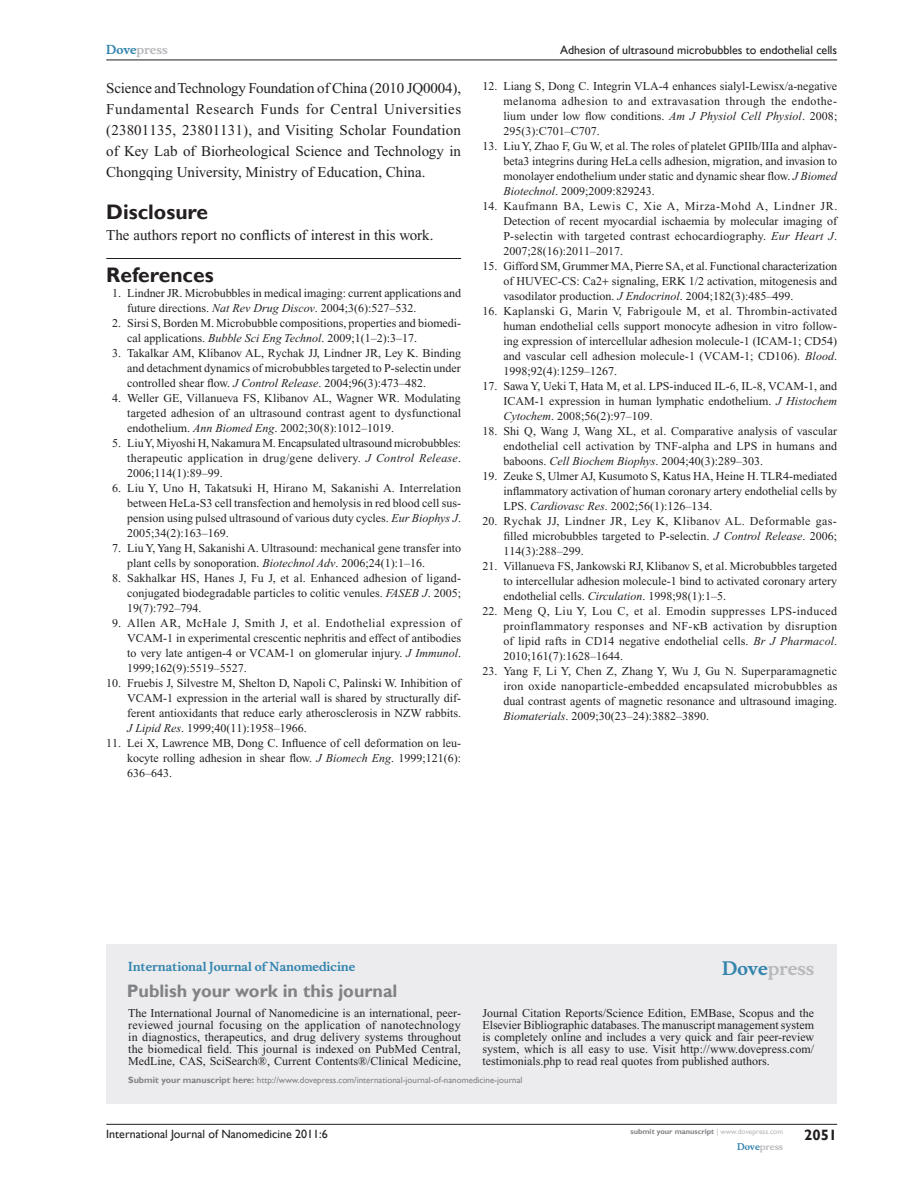
<style>
.page{position:relative;width:918px;height:1188px;background:#fff}
.page>*{position:absolute;margin:0;border:0;box-sizing:border-box;transform-origin:0 0}
.t1{font:700 21px "Gill Sans";color:#231f20}
.t2{font:700 18px "Gill Sans";color:#808285}
.t3{font:700 18px "Musee";color:#b8b9bc}
.t4{font:15px/21px "Times New Roman";color:#231f20;text-align:justify}
.t5{font:700 15px "Gill Sans";color:#231f20}
.t6{font:12px/15px "Times New Roman";color:#231f20;text-align:justify}
.t7{font:12px "Gill Sans";color:#231f20}
.t8{font:700 12px "Musee";color:#3485ae}
.t9{font:700 12px "Musee";color:#b8b9bc}
.t10{font:9px "Gill Sans";color:#808285}
.t11{font:700 9px "Musee";color:#b8b9bc}
.t12{font:700 7.5px "Gill Sans";color:#808285}
.s1{color:#3485ae}
.s2{font-style:italic}
.s3{font-weight:700}
.s4{font-weight:400;color:#b8b9bc}
</style>
<div class="page">
<div style="left:106px;top:944px;width:731px;height:159px;background:#ececee"></div>
<hr style="left:106px;top:1124px;width:731px;height:1px;background:#231f20">
<hr style="left:106px;top:60px;width:731px;height:1px;background:#231f20">
<hr style="left:106px;top:258px;width:355px;height:1px;background:#231f20">
<p class="t9" style="left:106px;top:43px;width:63px"><span class="s1">Dove</span>press</p>
<p class="t4" style="left:106px;top:77px;width:356px">Science and Technology Foundation of China (2010 JQ0004), Fundamental Research Funds for Central Universities (23801135, 23801131), and Visiting Scholar Foundation of Key Lab of Biorheological Science and Technology in Chongqing University, Ministry of Education, China.</p>
<h1 class="t1" style="left:106px;top:199px;width:103px">Disclosure</h1>
<p class="t4" style="left:106px;top:224px;width:329px">The authors report no conflicts of interest in this work.</p>
<h1 class="t1" style="left:106px;top:262px;width:109px">References</h1>
<p class="t6" style="left:127px;top:285px;width:335px;text-indent:-15px">1. Lindner JR. Microbubbles in medical imaging: current applications and future directions. <span class="s2">Nat Rev Drug Discov</span>. 2004;3(6):527–532.</p>
<p class="t6" style="left:127px;top:315px;width:335px;text-indent:-15px">2. Sirsi S, Borden M. Microbubble compositions, properties and biomedi&shy;cal applications. <span class="s2">Bubble Sci Eng Technol</span>. 2009;1(1–2):3–17.</p>
<p class="t6" style="left:127px;top:345px;width:335px;text-indent:-15px">3. Takalkar AM, Klibanov AL, Rychak JJ, Lindner JR, Ley K. Binding and detachment dynamics of microbubbles targeted to P-selectin under controlled shear flow. <span class="s2">J Control Release</span>. 2004;96(3):473–482.</p>
<p class="t6" style="left:127px;top:390px;width:335px;text-indent:-15px">4. Weller GE, Villanueva FS, Klibanov AL, Wagner WR. Modulating targeted adhesion of an ultrasound contrast agent to dysfunctional endothelium. <span class="s2">Ann Biomed Eng</span>. 2002;30(8):1012–1019.</p>
<p class="t6" style="left:127px;top:435px;width:335px;text-indent:-15px">5. Liu Y, Miyoshi H, Nakamura M. Encapsulated ultrasound microbubbles: therapeutic application in drug/gene delivery. <span class="s2">J Control Release</span>.<br>2006;114(1):89–99.</p>
<p class="t6" style="left:127px;top:480px;width:335px;text-indent:-15px">6. Liu Y, Uno H, Takatsuki H, Hirano M, Sakanishi A. Interrelation between HeLa-S3 cell transfection and hemolysis in red blood cell sus&shy;pension using pulsed ultrasound of various duty cycles. <span class="s2">Eur Biophys J</span>.<br>2005;34(2):163–169.</p>
<p class="t6" style="left:127px;top:540px;width:335px;text-indent:-15px">7. Liu Y, Yang H, Sakanishi A. Ultrasound: mechanical gene transfer into plant cells by sonoporation. <span class="s2">Biotechnol Adv</span>. 2006;24(1):1–16.</p>
<p class="t6" style="left:127px;top:570px;width:335px;text-indent:-15px">8. Sakhalkar HS, Hanes J, Fu J, et al. Enhanced adhesion of ligand&shy;conjugated biodegradable particles to colitic venules. <span class="s2">FASEB J</span>. 2005; 19(7):792–794.</p>
<p class="t6" style="left:127px;top:615px;width:335px;text-indent:-15px">9. Allen AR, McHale J, Smith J, et al. Endothelial expression of VCAM-1 in experimental crescentic nephritis and effect of antibodies to very late antigen-4 or VCAM-1 on glomerular injury. <span class="s2">J Immunol</span>.<br>1999;162(9):5519–5527.</p>
<p class="t6" style="left:127px;top:675px;width:335px;text-indent:-21px">10. Fruebis J, Silvestre M, Shelton D, Napoli C, Palinski W. Inhibition of VCAM-1 expression in the arterial wall is shared by structurally dif&shy;ferent antioxidants that reduce early atherosclerosis in NZW rabbits.<br><span class="s2">J Lipid Res</span>. 1999;40(11):1958–1966.</p>
<p class="t6" style="left:127px;top:735px;width:335px;text-indent:-21px">11. Lei X, Lawrence MB, Dong C. Influence of cell deformation on leu&shy;kocyte rolling adhesion in shear flow. <span class="s2">J Biomech Eng</span>. 1999;121(6):<br>636–643.</p>
<p class="t7" style="left:560px;top:43px;width:279px">Adhesion of ultrasound microbubbles to endothelial cells</p>
<p class="t6" style="left:503px;top:79px;width:335px;text-indent:-21px">12. Liang S, Dong C. Integrin VLA-4 enhances sialyl-Lewisx/a-negative melanoma adhesion to and extravasation through the endothe&shy;lium under low flow conditions. <span class="s2">Am J Physiol Cell Physiol</span>. 2008; 295(3):C701–C707.</p>
<p class="t6" style="left:503px;top:139px;width:335px;text-indent:-21px">13. Liu Y, Zhao F, Gu W, et al. The roles of platelet GPIIb/IIIa and alphav&shy;beta3 integrins during HeLa cells adhesion, migration, and invasion to monolayer endothelium under static and dynamic shear flow. <span class="s2">J Biomed Biotechnol</span>. 2009;2009:829243.</p>
<p class="t6" style="left:503px;top:199px;width:336px;text-indent:-21px">14. Kaufmann BA, Lewis C, Xie A, Mirza-Mohd A, Lindner JR.<br>Detection of recent myocardial ischaemia by molecular imaging of P-selectin with targeted contrast echocardiography. <span class="s2">Eur Heart J</span>.<br>2007;28(16):2011–2017.</p>
<p class="t6" style="left:503px;top:259px;width:335px;text-indent:-21px">15. Gifford SM, Grummer MA, Pierre SA, et al. Functional characterization of HUVEC-CS: Ca2 signaling, ERK 1/2 activation, mitogenesis and vasodilator production. <span class="s2">J Endocrinol</span>. 2004;182(3):485–499.</p>
<p class="t6" style="left:503px;top:304px;width:335px;text-indent:-21px">16. Kaplanski G, Marin V, Fabrigoule M, et al. Thrombin-activated human endothelial cells support monocyte adhesion in vitro follow&shy;ing expression of intercellular adhesion molecule-1 (ICAM-1; CD54) and vascular cell adhesion molecule-1 (VCAM-1; CD106). <span class="s2">Blood</span>.<br>1998;92(4):1259–1267.</p>
<p class="t6" style="left:503px;top:379px;width:335px;text-indent:-21px">17. Sawa Y, Ueki T, Hata M, et al. LPS-induced IL-6, IL-8, VCAM-1, and ICAM-1 expression in human lymphatic endothelium. <span class="s2">J Histochem Cytochem</span>. 2008;56(2):97–109.</p>
<p class="t6" style="left:503px;top:424px;width:335px;text-indent:-21px">18. Shi Q, Wang J, Wang XL, et al. Comparative analysis of vascular endothelial cell activation by TNF-alpha and LPS in humans and baboons. <span class="s2">Cell Biochem Biophys</span>. 2004;40(3):289–303.</p>
<p class="t6" style="left:503px;top:469px;width:335px;text-indent:-21px">19. Zeuke S, Ulmer AJ, Kusumoto S, Katus HA, Heine H. TLR4-mediated inflammatory activation of human coronary artery endothelial cells by LPS. <span class="s2">Cardiovasc Res</span>. 2002;56(1):126–134.</p>
<p class="t6" style="left:503px;top:514px;width:335px;text-indent:-21px">20. Rychak JJ, Lindner JR, Ley K, Klibanov AL. Deformable gas&shy;filled microbubbles targeted to P-selectin. <span class="s2">J Control Release</span>. 2006; 114(3):288–299.</p>
<p class="t6" style="left:503px;top:559px;width:335px;text-indent:-21px">21. Villanueva FS, Jankowski RJ, Klibanov S, et al. Microbubbles targeted to intercellular adhesion molecule-1 bind to activated coronary artery endothelial cells. <span class="s2">Circulation</span>. 1998;98(1):1–5.</p>
<p class="t6" style="left:503px;top:604px;width:335px;text-indent:-21px">22. Meng Q, Liu Y, Lou C, et al. Emodin suppresses LPS-induced proinflammatory responses and NF- B activation by disruption of lipid rafts in CD14 negative endothelial cells. <span class="s2">Br J Pharmacol</span>.<br>2010;161(7):1628–1644.</p>
<p class="t6" style="left:503px;top:664px;width:336px;text-indent:-21px">23. Yang F, Li Y, Chen Z, Zhang Y, Wu J, Gu N. Superparamagnetic iron oxide nanoparticle-embedded encapsulated microbubbles as dual contrast agents of magnetic resonance and ultrasound imaging.<br><span class="s2">Biomaterials</span>. 2009;30(23–24):3882–3890.</p>
<p class="t8" style="left:128px;top:959px;width:228px">International Journal of Nanomedicine</p>
<h2 class="t2" style="left:127px;top:980px;width:272px">Publish your work in this journal</h2>
<h2 class="t3" style="left:722px;top:958px;width:94px"><span class="s1">Dove</span>press</h2>
<p class="t6" style="left:128px;top:1007px;width:334px;line-height:12px">The International Journal of Nanomedicine is an international, peer&shy;reviewed journal focusing on the application of nanotechnology in diagnostics, therapeutics, and drug delivery systems throughout the biomedical field. This journal is indexed on PubMed Central, MedLine, CAS, SciSearch®, Current Contents®/Clinical Medicine,</p>
<p class="t6" style="left:482px;top:1007px;width:333px;line-height:12px">Journal Citation Reports/Science Edition, EMBase, Scopus and the Elsevier Bibliographic databases. The manuscript management system is completely online and includes a very quick and fair peer-review system, which is all easy to use. Visit http://www.dovepress.com/ testimonials.php to read real quotes from published authors.</p>
<p class="t10" style="left:128px;top:1075px;width:396px"><span class="s3">Submit your manuscript here:</span> http://www.dovepress.com/international-journal-of-nanomedicine-journal</p>
<p class="t7" style="left:106px;top:1127px;width:223px">International Journal of Nanomedicine 2011:6</p>
<p class="t12" style="left:631px;top:1127px;width:154px">submit your manuscript <span class="s4">| www.dovepress.com</span></p>
<p class="t11" style="left:737px;top:1141px;width:48px"><span class="s1">Dove</span>press</p>
<p class="t5" style="left:804px;top:1126px;width:35px">2051</p>
</div>
